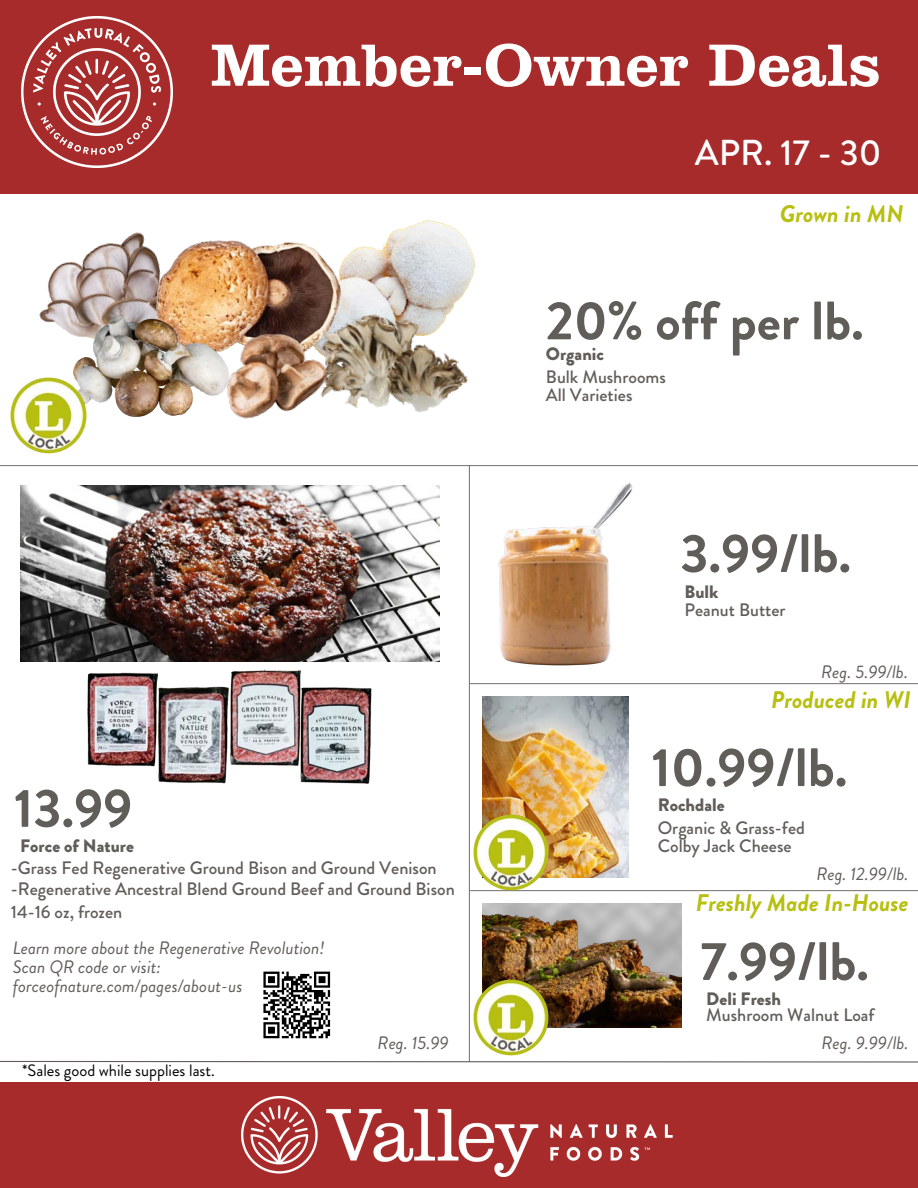
<style>
.page{position:relative;width:918px;height:1188px;background:#fff}
.page>*{position:absolute;margin:0;border:0;box-sizing:border-box;transform-origin:0 0}
.t1{font:800 61.2px "Clarendon BT";color:#fff}
.t2{font:700 54px "Brandon Grotesque";color:#615d59}
.t3{font:500 36px "Brandon Grotesque";color:#fff}
.t4{font:italic 700 24px "Brandon Grotesque";color:#b7bf10}
.t5{font:500 18px/18px "Brandon Grotesque";color:#615d59}
.t6{font:italic 18px "Brandon Grotesque";color:#615d59}
.t7{font:900 18px "Brandon Grotesque";color:#615d59}
.t8{font:16.5px "Brandon Grotesque";color:#000}
</style>
<div class="page">
<div style="left:0;top:1083px;width:918px;height:105px;background:#a72b2a"></div>
<hr style="left:469px;top:466px;width:1px;height:595px;background:#615d59">
<svg style="left:0;top:1060px;width:918px;height:3px"></svg>
<img style="left:241px;top:1096px;width:432px;height:80px">
<div style="left:0;top:0;width:918px;height:194px;background:#a72b2a"></div>
<img style="left:21px;top:17px;width:151px;height:150px">
<hr style="left:0;top:465px;width:918px;height:1px;background:#615d59">
<hr style="left:470px;top:890px;width:448px;height:1px;background:#615d59">
<img style="left:366px;top:220px;width:110px;height:79px">
<img style="left:39px;top:232px;width:113px;height:103px">
<img style="left:152px;top:240px;width:214px;height:84px">
<img style="left:229px;top:324px;width:77px;height:95px">
<img style="left:74px;top:314px;width:155px;height:102px">
<img style="left:306px;top:299px;width:162px;height:113px">
<img style="left:11px;top:378px;width:75px;height:75px">
<img style="left:300px;top:687px;width:71px;height:97px">
<img style="left:230px;top:670px;width:71px;height:98px">
<img style="left:158px;top:686px;width:71px;height:97px">
<hr style="left:470px;top:683px;width:448px;height:1px;background:#615d59">
<img style="left:498px;top:482px;width:135px;height:184px">
<img style="left:483px;top:697px;width:146px;height:181px">
<img style="left:21px;top:485px;width:418px;height:177px">
<img style="left:87px;top:672px;width:70px;height:95px">
<img style="left:483px;top:910px;width:198px;height:118px">
<img style="left:473px;top:980px;width:75px;height:75px">
<img style="left:473px;top:815px;width:75px;height:75px">
<svg style="left:263px;top:971px;width:68px;height:68px"></svg>
<h1 class="t1" style="left:211px;top:27px;width:672px">Member-Owner Deals</h1>
<h5 class="t3" style="left:695px;top:127px;width:188px">APR. 17 - 30</h5>
<h5 class="t4" style="left:780px;top:197px;width:125px">Grown in MN</h5>
<h2 class="t2" style="left:546px;top:283px;width:319px">20% off per lb.</h2>
<p class="t7" style="left:546px;top:341px;width:60px">Organic</p>
<p class="t5" style="left:546px;top:368px;width:122px">Bulk Mushrooms<br>All Varieties</p>
<h4 class="t2" style="left:680px;top:515px;width:172px">3.99/lb.</h4>
<p class="t7" style="left:684px;top:579px;width:36px">Bulk</p>
<h2 class="t5" style="left:684px;top:601px;width:103px">Peanut Butter</h2>
<p class="t6" style="left:821px;top:659px;width:88px">Reg. 5.99/lb.</p>
<h5 class="t2" style="left:14px;top:770px;width:120px">13.99</h5>
<p class="t7" style="left:20px;top:833px;width:115px">Force of Nature</p>
<p class="t5" style="left:11px;top:858px;width:445px;line-height:20.2px">-Grass Fed Regenerative Ground Bison and Ground Venison -Regenerative Ancestral Blend Ground Beef and Ground Bison</p>
<p class="t5" style="left:11px;top:903px;width:113px">14-16 oz, frozen</p>
<h2 class="t6" style="left:13px;top:935px;width:314px">Learn more about the Regenerative Revolution!</h2>
<p class="t6" style="left:13px;top:954px;width:150px">Scan QR code or visit:</p>
<p class="t6" style="left:13px;top:973px;width:231px">forceofnature.com/pages/about-us</p>
<h5 class="t8" style="left:22px;top:1059px;width:194px">*Sales good while supplies last.</h5>
<p class="t6" style="left:378px;top:1031px;width:72px">Reg. 15.99</p>
<p class="t4" style="left:771px;top:683px;width:141px">Produced in WI</p>
<h5 class="t2" style="left:652px;top:729px;width:197px">10.99/lb.</h5>
<h5 class="t7" style="left:658px;top:792px;width:68px">Rochdale</h5>
<h5 class="t5" style="left:658px;top:819px;width:149px">Organic &amp; Grass-fed<br>Colby Jack Cheese</h5>
<h2 class="t6" style="left:816px;top:861px;width:94px">Reg. 12.99/lb.</h2>
<p class="t4" style="left:696px;top:886px;width:214px">Freshly Made In-House</p>
<p class="t2" style="left:700px;top:923px;width:170px">7.99/lb.</p>
<h2 class="t7" style="left:706px;top:986px;width:76px">Deli Fresh</h2>
<h5 class="t5" style="left:706px;top:1006px;width:170px">Mushroom Walnut Loaf</h5>
<p class="t6" style="left:822px;top:1031px;width:88px">Reg. 9.99/lb.</p>
</div>
